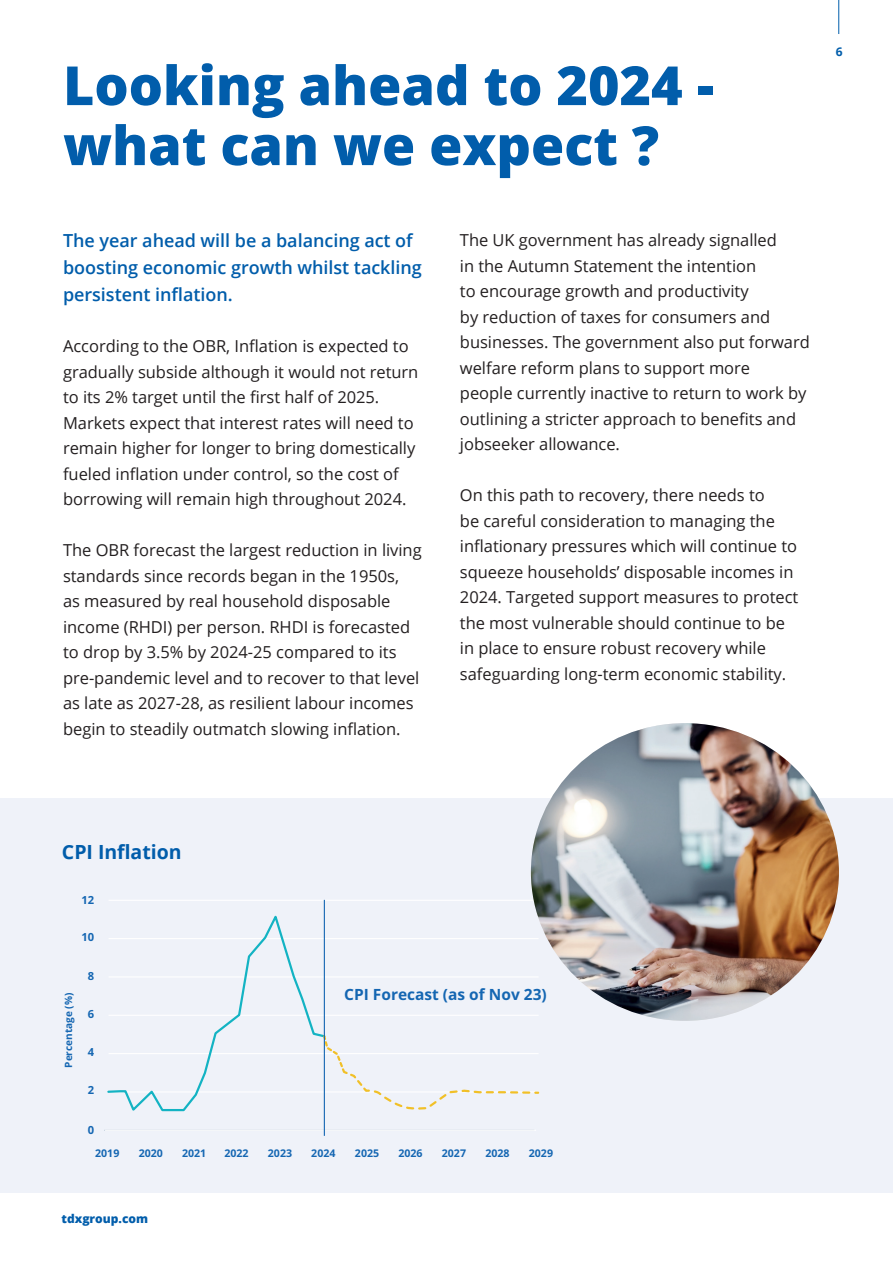
<style>
.page{position:relative;width:893px;height:1263px;background:#fff}
.page>*{position:absolute;margin:0;border:0;box-sizing:border-box;transform-origin:0 0}
.t1{font:800 54px/60px "Open Sans";color:#015dab}
.t2{font:700 19.5px "Open Sans";color:#015dab}
.t3{font:600 18px/27px "Open Sans";color:#015dab}
.t4{font:16.5px/25.5px "Open Sans";color:#231f20}
.t5{font:700 15.45px "Open Sans";color:#1466b2}
.t6{font:800 12px "Open Sans";color:#015dab}
.t7{font:700 12px "Open Sans";color:#015dab}
.t8{font:700 11.1px "Open Sans";color:#1466b2}
.t9{font:700 10.65px "Open Sans";color:#1466b2}
.t10{font:700 10.05px "Open Sans";color:#1466b2}
</style>
<div class="page">
<div style="left:0;top:798px;width:893px;height:395px;background:#eff2f9"></div>
<hr style="left:109px;top:938px;width:430px;height:1px;background:#fff">
<hr style="left:109px;top:900px;width:430px;height:1px;background:#fff">
<hr style="left:109px;top:976px;width:430px;height:1px;background:#fff">
<hr style="left:109px;top:1015px;width:430px;height:1px;background:#fff">
<hr style="left:109px;top:1053px;width:430px;height:1px;background:#fff">
<hr style="left:109px;top:1091px;width:429px;height:1px;background:#fff">
<hr style="left:104px;top:1130px;width:430px;height:1px;background:#abbfcd">
<hr style="left:105px;top:1130px;width:431px;height:1px;background:#fff">
<svg style="left:107px;top:911px;width:422px;height:202px"></svg>
<hr style="left:324px;top:900px;width:1px;height:236px;background:#1466b2">
<img style="left:531px;top:723px;width:308px;height:298px">
<hr style="left:838px;top:0;width:1px;height:34px;background:#015dab">
<h1 class="t1" style="left:63px;top:53px;width:652px">Looking ahead to 2024 - what can we expect ?</h1>
<p class="t3" style="left:63px;top:227px;width:360px">The year ahead will be a balancing act of boosting economic growth whilst tackling persistent inflation.</p>
<p class="t4" style="left:63px;top:333px;width:357px">According to the OBR, Inflation is expected to gradually subside although it would not return to its 2% target until the first half of 2025.<br>Markets expect that interest rates will need to remain higher for longer to bring domestically fueled inflation under control, so the cost of borrowing will remain high throughout 2024.</p>
<p class="t4" style="left:63px;top:537px;width:360px">The OBR forecast the largest reduction in living standards since records began in the 1950s,<br>as measured by real household disposable income (RHDI) per person. RHDI is forecasted to drop by 3.5% by 2024-25 compared to its pre-pandemic level and to recover to that level as late as 2027-28, as resilient labour incomes begin to steadily outmatch slowing inflation.</p>
<p class="t4" style="left:460px;top:227px;width:351px">The UK government has already signalled<br>in the Autumn Statement the intention<br>to encourage growth and productivity<br>by reduction of taxes for consumers and businesses. The government also put forward welfare reform plans to support more<br>people currently inactive to return to work by outlining a stricter approach to benefits and jobseeker allowance.</p>
<p class="t4" style="left:460px;top:482px;width:340px">On this path to recovery, there needs to<br>be careful consideration to managing the inflationary pressures which will continue to squeeze households’ disposable incomes in 2024. Targeted support measures to protect the most vulnerable should continue to be in place to ensure robust recovery while safeguarding long-term economic stability.</p>
<p class="t7" style="left:836px;top:43px;width:8px">6</p>
<p class="t2" style="left:62px;top:838px;width:121px">CPI Inflation</p>
<p class="t8" style="left:81px;top:892px;width:14px">12</p>
<p class="t8" style="left:81px;top:929px;width:14px">10</p>
<p class="t10" style="left:61px;top:1068px;width:77px;rotate:-90deg">Percentage (%)</p>
<p class="t8" style="left:88px;top:968px;width:8px">8</p>
<p class="t8" style="left:88px;top:1006px;width:8px">6</p>
<p class="t8" style="left:88px;top:1044px;width:8px">4</p>
<p class="t8" style="left:88px;top:1082px;width:8px">2</p>
<p class="t8" style="left:88px;top:1122px;width:8px">0</p>
<p class="t9" style="left:95px;top:1146px;width:26px">2019</p>
<p class="t9" style="left:139px;top:1146px;width:26px">2020</p>
<p class="t9" style="left:182px;top:1146px;width:26px">2021</p>
<p class="t9" style="left:224px;top:1146px;width:26px">2022</p>
<p class="t9" style="left:268px;top:1146px;width:26px">2023</p>
<p class="t5" style="left:344px;top:983px;width:204px">CPI Forecast (as of Nov 23)</p>
<p class="t9" style="left:311px;top:1146px;width:26px">2024</p>
<p class="t9" style="left:355px;top:1146px;width:26px">2025</p>
<p class="t9" style="left:398px;top:1146px;width:26px">2026</p>
<p class="t9" style="left:442px;top:1146px;width:26px">2027</p>
<p class="t9" style="left:485px;top:1146px;width:26px">2028</p>
<p class="t9" style="left:529px;top:1146px;width:26px">2029</p>
<p class="t6" style="left:62px;top:1210px;width:88px">tdxgroup.com</p>
</div>
